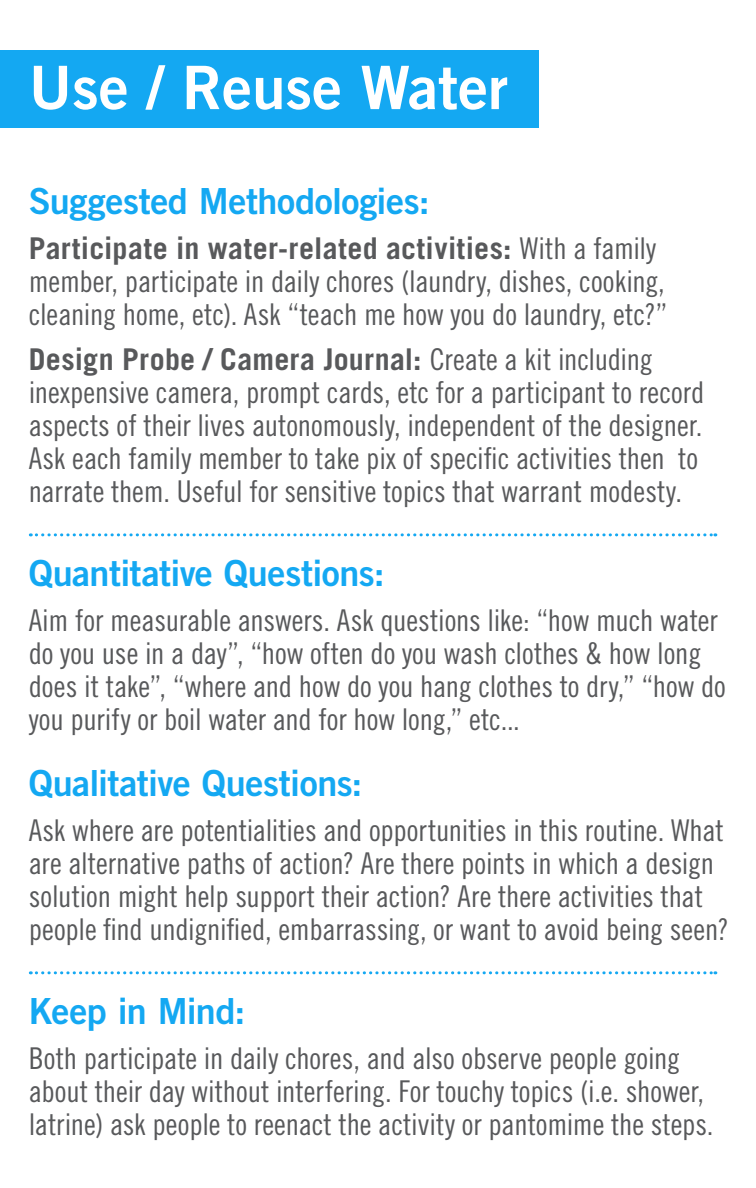
<style>
.page{position:relative;width:756px;height:1188px;background:#fff}
.page>*{position:absolute;margin:0;border:0;box-sizing:border-box;transform-origin:0 0}
.t1{font:60px "Trade Gothic Bold Two";color:#fff}
.t2{font:36px "Trade Gothic LT Std Bd 2";letter-spacing:-.015em;color:#14a8f2}
.t3{font:30px/33px "Trade Gothic LT Std Cn 18";letter-spacing:-.005em;color:#58595b}
.t4{font:700 30px "Trade Gothic LT Std";letter-spacing:.01em;color:#58595b}
.s1{font-family:"Trade Gothic LT Std Cn 18";font-weight:400}
</style>
<div class="page">
<svg style="left:30px;top:971px;width:686px;height:3px"></svg>
<svg style="left:30px;top:533px;width:686px;height:3px"></svg>
<div style="left:0;top:50px;width:538px;height:78px;background:#14a8f2"></div>
<h1 class="t1" style="left:29px;top:50px;width:481px">Use / Reuse Water</h1>
<p class="t2" style="left:29px;top:179px;width:402px">Suggested Methodologies:</p>
<p class="t4" style="left:29px;top:230px;width:629px">Participate in water-related activities: <span class="s1">With a family</span></p>
<p class="t3" style="left:29px;top:264px;width:640px">member, participate in daily chores (laundry, dishes, cooking, cleaning home, etc). Ask “teach me how you do laundry, etc?”</p>
<p class="t4" style="left:29px;top:341px;width:625px">Design Probe / Camera Journal: <span class="s1">Create a kit including</span></p>
<p class="t3" style="left:29px;top:375px;width:677px">inexpensive camera, prompt cards, etc for a participant to record aspects of their lives autonomously, independent of the designer.<br>Ask each family member to take pix of specific activities then to narrate them. Useful for sensitive topics that warrant modesty.</p>
<p class="t2" style="left:29px;top:551px;width:357px">Quantitative Questions:</p>
<p class="t3" style="left:29px;top:604px;width:699px">Aim for measurable answers. Ask questions like: “how much water do you use in a day”, “how often do you wash clothes &amp; how long does it take”, “where and how do you hang clothes to dry,” “how do you purify or boil water and for how long,” etc...</p>
<p class="t2" style="left:29px;top:761px;width:335px">Qualitative Questions:</p>
<p class="t3" style="left:29px;top:814px;width:702px">Ask where are potentialities and opportunities in this routine. What are alternative paths of action? Are there points in which a design solution might help support their action? Are there activities that people find undignified, embarrassing, or want to avoid being seen?</p>
<p class="t2" style="left:29px;top:989px;width:218px">Keep in Mind:</p>
<p class="t3" style="left:29px;top:1042px;width:686px">Both participate in daily chores, and also observe people going about their day without interfering. For touchy topics (i.e. shower, latrine) ask people to reenact the activity or pantomime the steps.</p>
</div>
